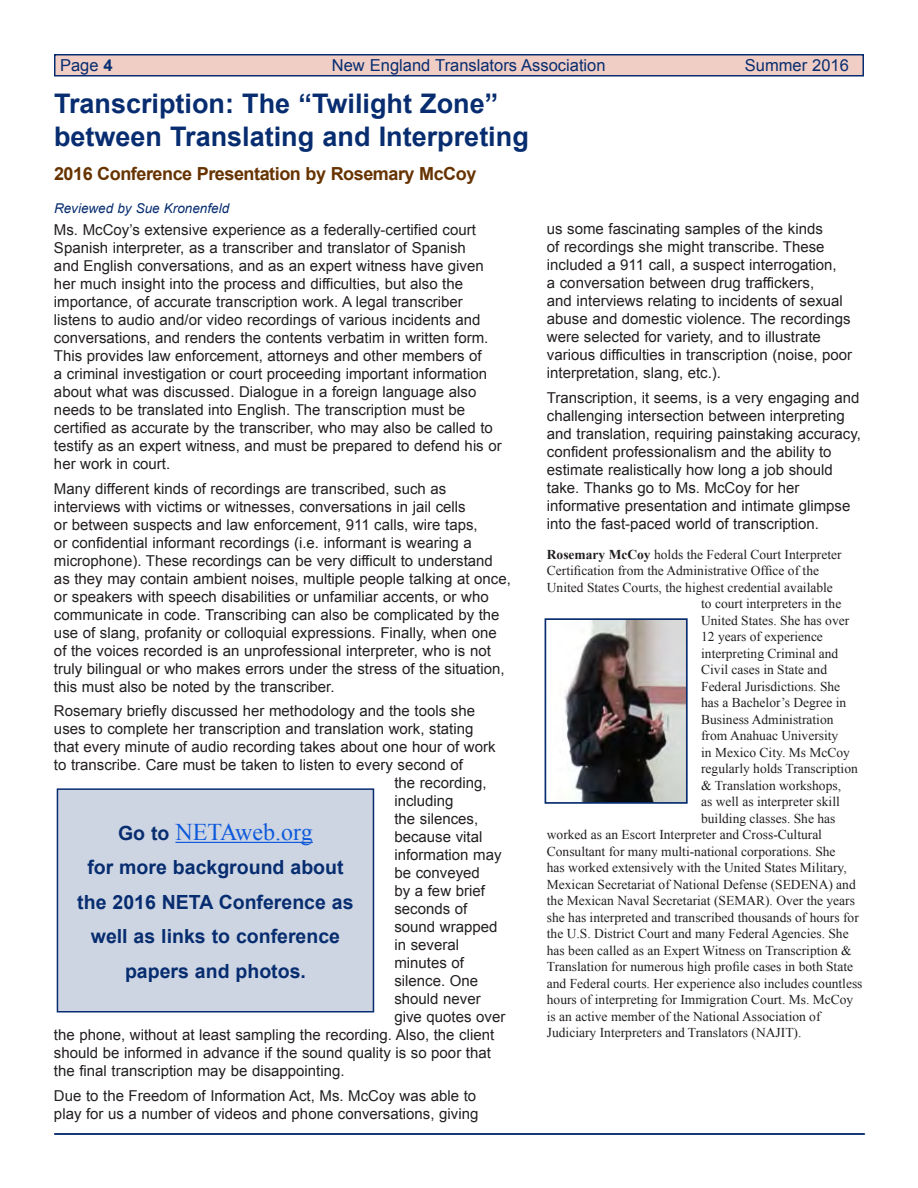
<style>
.page{position:relative;width:918px;height:1188px;background:#fff}
.page>*{position:absolute;margin:0;border:0;box-sizing:border-box;transform-origin:0 0}
.t1{font:700 27px/32.5px "Arial";color:#072d70}
.t2{font:24px "Times New Roman";color:#0d59db}
.t3{font:700 19.5px/34.5px "Arial";color:#072d70;text-align:center}
.t4{font:700 18px "Arial";letter-spacing:-.025em;color:#630}
.t5{font:16.5px "Arial";color:#072d70}
.t6{font:15px/18px "Arial";color:#231f20}
.t7{font:13.5px "Times New Roman";color:#231f20}
.t8{font:italic 13.5px "Arial";color:#072d70}
.s1{font-weight:700}
.s2{font-family:"Arial";font-weight:700;font-size:19.5px;color:#072d70}
</style>
<div class="page">
<div style="left:55px;top:55px;width:808px;height:21px;background:#f0cec5"></div>
<div style="left:54px;top:54px;width:810px;height:22px;border:2px solid #072d70"></div>
<hr style="left:55px;top:1133px;width:810px;height:2px;background:#072d70">
<hr style="left:54px;top:1133px;width:810px;height:2px;background:#072d70">
<img style="left:564px;top:621px;width:121px;height:180px">
<div style="left:545px;top:618px;width:143px;height:186px;border:2px solid #072d70"></div>
<div style="left:57px;top:789px;width:316px;height:223px;background:#cdd5e2"></div>
<hr style="left:175px;top:842px;width:138px;height:1px;background:#0d59db">
<div style="left:57px;top:788px;width:317px;height:224px;border:2px solid #072d70"></div>
<p class="t5" style="left:60px;top:55px;width:54px">Page <span class="s1">4</span></p>
<p class="t5" style="left:332px;top:55px;width:275px">New England Translators Association</p>
<p class="t5" style="left:745px;top:55px;width:106px">Summer 2016</p>
<h1 class="t1" style="left:54px;top:88px;width:476px">Transcription: The “Twilight Zone” between Translating and Interpreting</h1>
<p class="t4" style="left:54px;top:161px;width:424px">2016 Conference Presentation by Rosemary McCoy</p>
<p class="t8" style="left:54px;top:199px;width:177px">Reviewed by Sue Kronenfeld</p>
<p class="t6" style="left:54px;top:221px;width:449px">Ms. McCoy’s extensive experience as a federally-certified court Spanish interpreter, as a transcriber and translator of Spanish<br>and English conversations, and as an expert witness have given her much insight into the process and difficulties, but also the importance, of accurate transcription work. A legal transcriber listens to audio and/or video recordings of various incidents and conversations, and renders the contents verbatim in written form.<br>This provides law enforcement, attorneys and other members of<br>a criminal investigation or court proceeding important information about what was discussed. Dialogue in a foreign language also needs to be translated into English. The transcription must be certified as accurate by the transcriber, who may also be called to testify as an expert witness, and must be prepared to defend his or her work in court.</p>
<p class="t6" style="left:54px;top:479px;width:458px">Many different kinds of recordings are transcribed, such as interviews with victims or witnesses, conversations in jail cells<br>or between suspects and law enforcement, 911 calls, wire taps,<br>or confidential informant recordings (i.e. informant is wearing a microphone). These recordings can be very difficult to understand as they may contain ambient noises, multiple people talking at once, or speakers with speech disabilities or unfamiliar accents, or who communicate in code. Transcribing can also be complicated by the use of slang, profanity or colloquial expressions. Finally, when one of the voices recorded is an unprofessional interpreter, who is not truly bilingual or who makes errors under the stress of the situation, this must also be noted by the transcriber.</p>
<p class="t6" style="left:54px;top:702px;width:423px">Rosemary briefly discussed her methodology and the tools she</p>
<p class="t6" style="left:54px;top:720px;width:421px">uses to complete her transcription and translation work, stating</p>
<p class="t6" style="left:54px;top:738px;width:443px">that every minute of audio recording takes about one hour of work</p>
<p class="t6" style="left:54px;top:756px;width:410px">to transcribe. Care must be taken to listen to every second of</p>
<p class="t6" style="left:394px;top:774px;width:94px">the recording,</p>
<p class="t6" style="left:394px;top:792px;width:61px">including</p>
<p class="t6" style="left:394px;top:810px;width:85px">the silences,</p>
<p class="t6" style="left:394px;top:828px;width:89px">because vital</p>
<p class="t6" style="left:394px;top:846px;width:109px">information may</p>
<p class="t6" style="left:394px;top:864px;width:87px">be conveyed</p>
<p class="t6" style="left:394px;top:882px;width:92px">by a few brief</p>
<p class="t6" style="left:394px;top:900px;width:74px">seconds of</p>
<p class="t6" style="left:394px;top:918px;width:104px">sound wrapped</p>
<p class="t6" style="left:394px;top:936px;width:66px">in several</p>
<p class="t6" style="left:394px;top:954px;width:71px">minutes of</p>
<p class="t6" style="left:394px;top:972px;width:85px">silence. One</p>
<p class="t6" style="left:394px;top:990px;width:88px">should never</p>
<p class="t6" style="left:394px;top:1008px;width:112px">give quotes over</p>
<p class="t6" style="left:54px;top:1026px;width:442px">the phone, without at least sampling the recording. Also, the client</p>
<p class="t6" style="left:54px;top:1044px;width:438px">should be informed in advance if the sound quality is so poor that</p>
<p class="t6" style="left:54px;top:1062px;width:292px">the final transcription may be disappointing.</p>
<p class="t6" style="left:54px;top:1086px;width:426px">Due to the Freedom of Information Act, Ms. McCoy was able to play for us a number of videos and phone conversations, giving</p>
<h2 class="t2" style="left:118px;top:816px;width:196px"><span class="s2">Go to</span> NETAweb.org</h2>
<h3 class="t3" style="left:77px;top:851px;width:278px">for more background about the 2016 NETA Conference as well as links to conference papers and photos.</h3>
<p class="t6" style="left:547px;top:220px;width:307px">us some fascinating samples of the kinds<br>of recordings she might transcribe. These included a 911 call, a suspect interrogation,<br>a conversation between drug traffickers,<br>and interviews relating to incidents of sexual abuse and domestic violence. The recordings were selected for variety, and to illustrate various difficulties in transcription (noise, poor interpretation, slang, etc.).</p>
<p class="t6" style="left:547px;top:389px;width:316px">Transcription, it seems, is a very engaging and challenging intersection between interpreting and translation, requiring painstaking accuracy, confident professionalism and the ability to estimate realistically how long a job should take. Thanks go to Ms. McCoy for her informative presentation and intimate glimpse into the fast-paced world of transcription.</p>
<p class="t7" style="left:547px;top:545px;width:296px"><span class="s1">Rosemary McCoy</span> holds the Federal Court Interpreter</p>
<p class="t7" style="left:547px;top:562px;width:274px">Certification from the Administrative Office of the</p>
<p class="t7" style="left:547px;top:578px;width:288px">United States Courts, the highest credential available</p>
<p class="t7" style="left:701px;top:595px;width:142px">to court interpreters in the</p>
<p class="t7" style="left:701px;top:611px;width:150px">United States. She has over</p>
<p class="t7" style="left:701px;top:628px;width:123px">12 years of experience</p>
<p class="t7" style="left:701px;top:644px;width:139px">interpreting Criminal and</p>
<p class="t7" style="left:701px;top:661px;width:127px">Civil cases in State and</p>
<p class="t7" style="left:701px;top:677px;width:141px">Federal Jurisdictions. She</p>
<p class="t7" style="left:701px;top:694px;width:147px">has a Bachelor’s Degree in</p>
<p class="t7" style="left:701px;top:710px;width:134px">Business Administration</p>
<p class="t7" style="left:701px;top:727px;width:139px">from Anahuac University</p>
<p class="t7" style="left:701px;top:743px;width:150px">in Mexico City. Ms McCoy</p>
<p class="t7" style="left:701px;top:760px;width:158px">regularly holds Transcription</p>
<p class="t7" style="left:701px;top:776px;width:141px">&amp; Translation workshops,</p>
<p class="t7" style="left:701px;top:793px;width:140px">as well as interpreter skill</p>
<p class="t7" style="left:701px;top:809px;width:136px">building classes. She has</p>
<p class="t7" style="left:547px;top:826px;width:277px">worked as an Escort Interpreter and Cross-Cultural</p>
<p class="t7" style="left:547px;top:842px;width:290px">Consultant for many multi-national corporations. She</p>
<p class="t7" style="left:547px;top:859px;width:301px">has worked extensively with the United States Military,</p>
<p class="t7" style="left:547px;top:875px;width:310px">Mexican Secretariat of National Defense (SEDENA) and</p>
<p class="t7" style="left:547px;top:892px;width:310px">the Mexican Naval Secretariat (SEMAR). Over the years</p>
<p class="t7" style="left:547px;top:908px;width:313px">she has interpreted and transcribed thousands of hours for</p>
<p class="t7" style="left:547px;top:925px;width:303px">the U.S. District Court and many Federal Agencies. She</p>
<p class="t7" style="left:547px;top:941px;width:306px">has been called as an Expert Witness on Transcription &amp;</p>
<p class="t7" style="left:547px;top:958px;width:308px">Translation for numerous high profile cases in both State</p>
<p class="t7" style="left:547px;top:974px;width:317px">and Federal courts. Her experience also includes countless</p>
<p class="t7" style="left:547px;top:991px;width:308px">hours of interpreting for Immigration Court. Ms. McCoy</p>
<p class="t7" style="left:547px;top:1007px;width:275px">is an active member of the National Association of</p>
<p class="t7" style="left:547px;top:1024px;width:256px">Judiciary Interpreters and Translators (NAJIT).</p>
</div>
